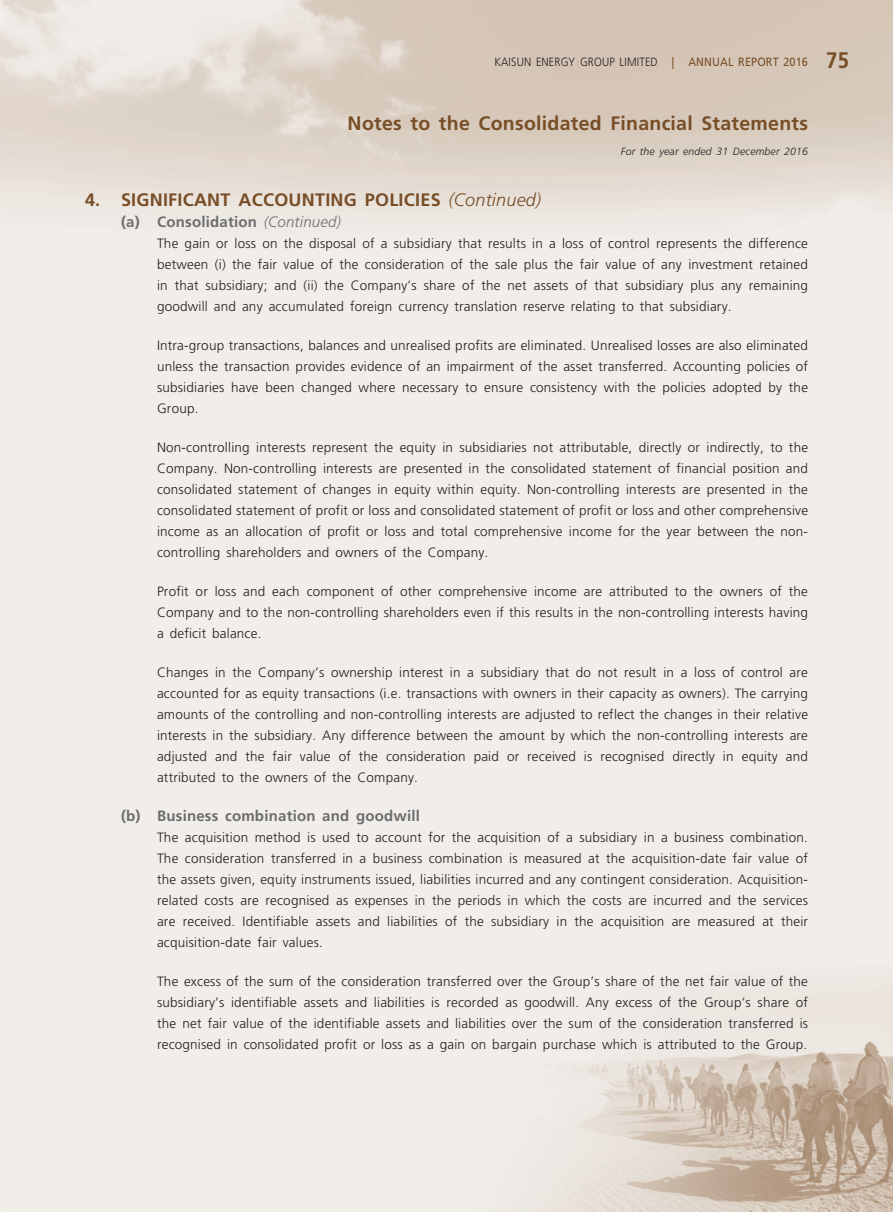
<style>
.page{position:relative;width:893px;height:1212px;background:#fff}
.page>*{position:absolute;margin:0;border:0;box-sizing:border-box;transform-origin:0 0}
.t1{font:700 19.5px "Frutiger LT Std";letter-spacing:.015em;color:#784e27}
._03_H1{font:700 18px "Frutiger LT Std";letter-spacing:.015em;color:#784e27}
._04___H2{font:700 15px "Frutiger LT Std";letter-spacing:.015em;color:#6c6d70}
._13_____P4{font:300 13.5px/21px "Frutiger LT Std";letter-spacing:.015em;color:#231f20;text-align:justify}
.t2{font:300 12px "Frutiger LT Std";letter-spacing:.015em;color:#231f20;scale:.9 1}
.t3{font:italic 300 10.5px "Frutiger LT Std";letter-spacing:.015em;color:#231f20}
.s1{font-weight:400;color:#784e27}
.s2{font-weight:700;font-size:22.5px;color:#784e27}
.s3{font-weight:300;font-style:italic}
</style>
<div class="page">
<div style="left:0;top:363px;width:893px;height:849px;background:#f1ede9"></div>
<img style="left:275px;top:918px;width:618px;height:294px">
<p class="t2" style="left:494px;top:56px;width:395px">KAISUN ENERGY GROUP LIMITED <span class="s1">| ANNUAL REPORT 2016</span> <span class="s2">75</span></p>
<h1 class="t1" style="left:348px;top:111px;width:462px">Notes to the Consolidated Financial Statements</h1>
<p class="t3" style="left:621px;top:146px;width:189px">For the year ended 31 December 2016</p>
<p class="_03_H1" style="left:85px;top:189px;width:458px">4. SIGNIFICANT ACCOUNTING POLICIES <span class="s3">(Continued)</span></p>
<p class="_04___H2" style="left:121px;top:213px;width:221px">(a) Consolidation <span class="s3">(Continued)</span></p>
<p class="_13_____P4" style="left:157px;top:233px;width:652px">The gain or loss on the disposal of a subsidiary that results in a loss of control represents the difference between (i) the fair value of the consideration of the sale plus the fair value of any investment retained in that subsidiary; and (ii) the Company’s share of the net assets of that subsidiary plus any remaining goodwill and any accumulated foreign currency translation reserve relating to that subsidiary.</p>
<p class="_13_____P4" style="left:157px;top:335px;width:653px">Intra-group transactions, balances and unrealised profits are eliminated. Unrealised losses are also eliminated unless the transaction provides evidence of an impairment of the asset transferred. Accounting policies of subsidiaries have been changed where necessary to ensure consistency with the policies adopted by the Group.</p>
<p class="_13_____P4" style="left:157px;top:437px;width:653px">Non-controlling interests represent the equity in subsidiaries not attributable, directly or indirectly, to the Company. Non-controlling interests are presented in the consolidated statement of financial position and consolidated statement of changes in equity within equity. Non-controlling interests are presented in the consolidated statement of profit or loss and consolidated statement of profit or loss and other comprehensive income as an allocation of profit or loss and total comprehensive income for the year between the non&shy;controlling shareholders and owners of the Company.</p>
<p class="_13_____P4" style="left:157px;top:581px;width:653px">Profit or loss and each component of other comprehensive income are attributed to the owners of the Company and to the non-controlling shareholders even if this results in the non-controlling interests having a deficit balance.</p>
<p class="_13_____P4" style="left:157px;top:662px;width:653px">Changes in the Company’s ownership interest in a subsidiary that do not result in a loss of control are accounted for as equity transactions (i.e. transactions with owners in their capacity as owners). The carrying amounts of the controlling and non-controlling interests are adjusted to reflect the changes in their relative interests in the subsidiary. Any difference between the amount by which the non-controlling interests are adjusted and the fair value of the consideration paid or received is recognised directly in equity and attributed to the owners of the Company.</p>
<p class="_04___H2" style="left:121px;top:807px;width:300px">(b) Business combination and goodwill</p>
<p class="_13_____P4" style="left:157px;top:827px;width:652px">The acquisition method is used to account for the acquisition of a subsidiary in a business combination.<br>The consideration transferred in a business combination is measured at the acquisition-date fair value of the assets given, equity instruments issued, liabilities incurred and any contingent consideration. Acquisition&shy;related costs are recognised as expenses in the periods in which the costs are incurred and the services are received. Identifiable assets and liabilities of the subsidiary in the acquisition are measured at their acquisition-date fair values.</p>
<p class="_13_____P4" style="left:157px;top:971px;width:653px">The excess of the sum of the consideration transferred over the Group’s share of the net fair value of the subsidiary’s identifiable assets and liabilities is recorded as goodwill. Any excess of the Group’s share of the net fair value of the identifiable assets and liabilities over the sum of the consideration transferred is recognised in consolidated profit or loss as a gain on bargain purchase which is attributed to the Group.</p>
</div>
